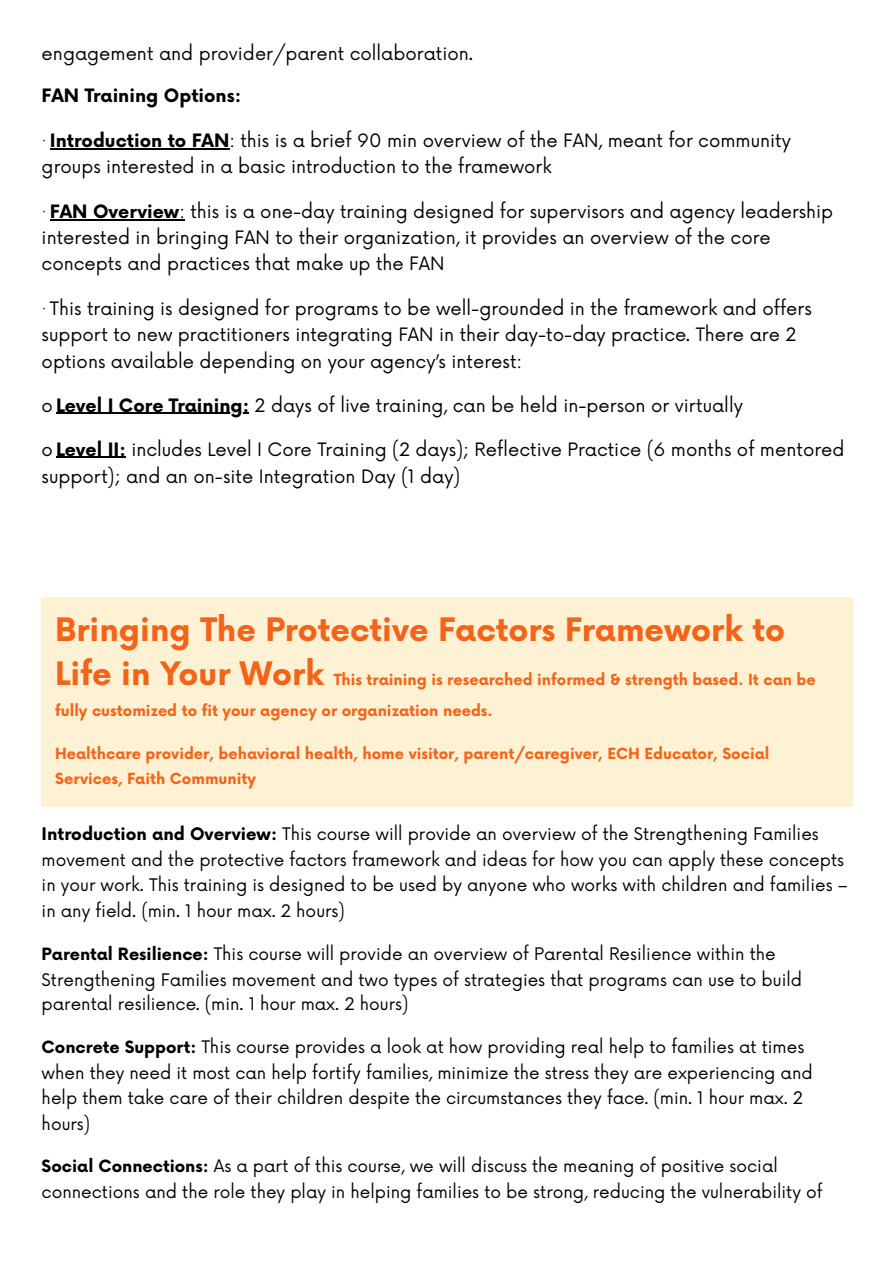
<style>
.page{position:relative;width:894px;height:1263px;background:#fff}
.page>*{position:absolute;margin:0;border:0;box-sizing:border-box;transform-origin:0 0}
.t1{font:700 31.5px "Now";color:#f26419}
.t2{font:18px/25.8px "Now";color:#000}
.t3{font:700 18px "Now";color:#000}
.t4{font:16.8px/25.5px "Now";color:#000}
.t5{font:700 15px/30.3px "Now";color:#f26419}
.s1{font-weight:700}
.s2{font-size:31.5px}
.s3{font-weight:700;font-size:16.5px}
</style>
<div class="page">
<hr style="left:50px;top:149px;width:179px;height:1px;background:#000">
<hr style="left:50px;top:219px;width:129px;height:2px;background:#000">
<svg style="left:179px;top:219px;width:6px;height:2px"></svg>
<hr style="left:56px;top:413px;width:193px;height:1px;background:#000">
<hr style="left:56px;top:457px;width:70px;height:1px;background:#000">
<div style="left:42px;top:597px;width:810px;height:209px;background:#fff1d3"></div>
<p class="t2" style="left:42px;top:41px;width:433px">engagement and provider/parent collaboration.</p>
<p class="t3" style="left:42px;top:86px;width:201px">FAN Training Options:</p>
<p class="t2" style="left:42px;top:129px;width:750px">· <span class="s1">Introduction to FAN</span>: this is a brief 90 min overview of the FAN, meant for community groups interested in a basic introduction to the framework</p>
<p class="t2" style="left:42px;top:200px;width:792px">· <span class="s1">FAN Overview</span>: this is a one-day training designed for supervisors and agency leadership interested in bringing FAN to their organization, it provides an overview of the core concepts and practices that make up the FAN</p>
<p class="t2" style="left:42px;top:296px;width:771px;line-height:26.4px">· This training is designed for programs to be well-grounded in the framework and offers support to new practitioners integrating FAN in their day-to-day practice. There are 2 options available depending on your agency’s interest:</p>
<p class="t2" style="left:42px;top:393px;width:702px">o <span class="s1">Level I Core Training:</span> 2 days of live training, can be held in-person or virtually</p>
<p class="t2" style="left:42px;top:437px;width:804px;line-height:27px">o <span class="s1">Level II:</span> includes Level I Core Training (2 days); Reflective Practice (6 months of mentored support); and an on-site Integration Day (1 day)</p>
<h1 class="t1" style="left:55px;top:613px;width:731px">Bringing The Protective Factors Framework to</h1>
<h1 class="t5" style="left:55px;top:665px;width:762px"><span class="s2">Life in Your Work</span> This training is researched informed &amp; strength based. It can be fully customized to fit your agency or organization needs.</h1>
<p class="t5" style="left:55px;top:743px;width:715px;line-height:24.8px">Healthcare provider, behavioral health, home visitor, parent/caregiver, ECH Educator, Social<br>Services, Faith Community</p>
<h3 class="t4" style="left:42px;top:822px;width:807px"><span class="s1">Introduction and Overview:</span> This course will provide an overview of the Strengthening Families movement and the protective factors framework and ideas for how you can apply these concepts in your work. This training is designed to be used by anyone who works with children and families – in any field. (min. 1 hour max. 2 hours)</h3>
<p class="t4" style="left:42px;top:942px;width:761px"><span class="s3">Parental Resilience:</span> This course will provide an overview of Parental Resilience within the<br>Strengthening Families movement and two types of strategies that programs can use to build parental resilience. (min. 1 hour max. 2 hours)</p>
<p class="t4" style="left:42px;top:1035px;width:772px"><span class="s3">Concrete Support:</span> This course provides a look at how providing real help to families at times when they need it most can help fortify families, minimize the stress they are experiencing and help them take care of their children despite the circumstances they face. (min. 1 hour max. 2 hours)</p>
<p class="t4" style="left:42px;top:1154px;width:782px"><span class="s3">Social Connections:</span> As a part of this course, we will discuss the meaning of positive social connections and the role they play in helping families to be strong, reducing the vulnerability of</p>
</div>
